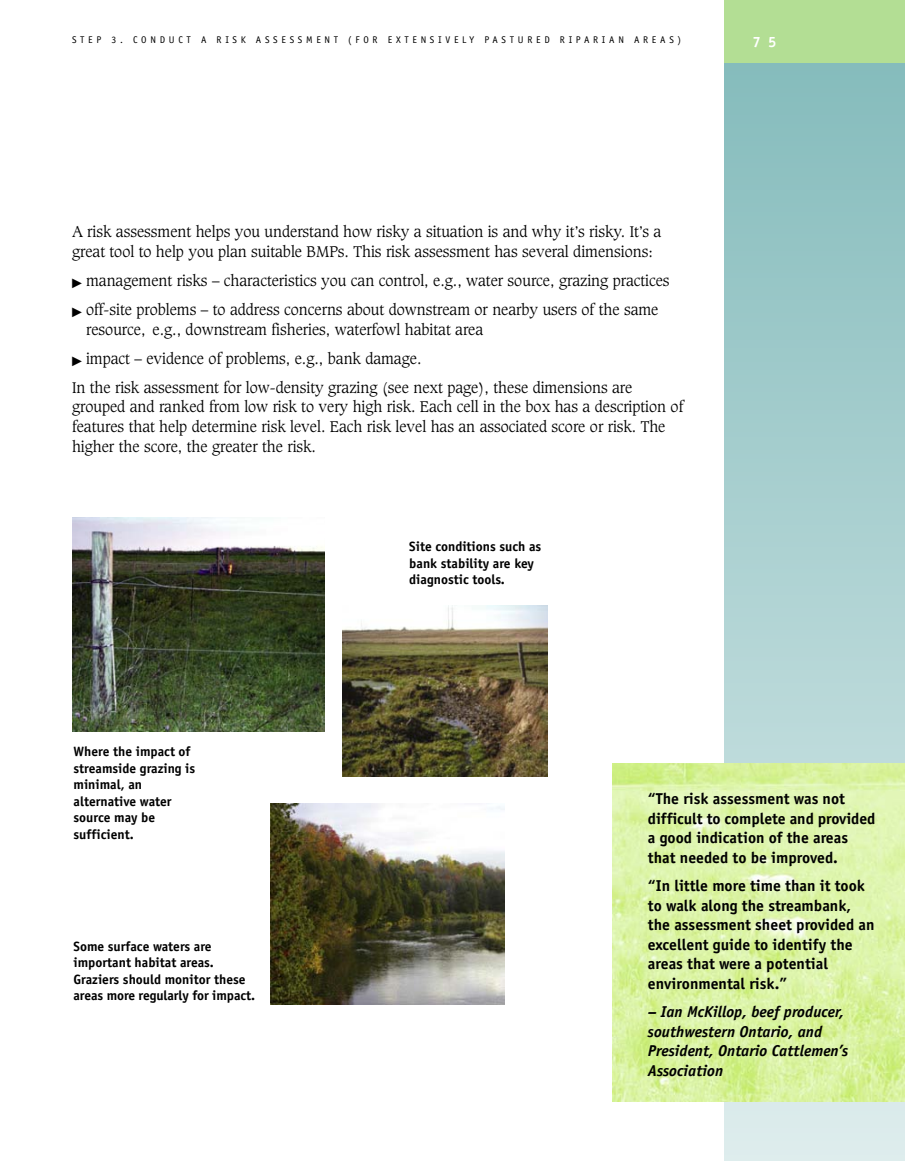
<style>
.page{position:relative;width:905px;height:1161px;background:#fff}
.page>*{position:absolute;margin:0;border:0;box-sizing:border-box;transform-origin:0 0}
.t1{font:700 15.75px/19.5px "Officina Sans";color:#000}
.t2{font:italic 700 15.75px/19.5px "Officina Sans";color:#000}
.t3{font:300 15px/19.8px "Caxton";color:#000}
.t4{font:700 15px "Officina Sans";color:#fff}
.t5{font:700 13.5px/16.5px "Officina Sans";color:#000}
.t6{font:9.75px "Officina Sans";letter-spacing:.38em;color:#000}
</style>
<div class="page">
<svg style="left:724px;top:63px;width:180px;height:1098px;background:#a6cece"></svg>
<div style="left:724px;top:0;width:180px;height:63px;background:#b3de94"></div>
<img style="left:72px;top:518px;width:252px;height:214px">
<img style="left:342px;top:605px;width:205px;height:172px">
<img style="left:270px;top:804px;width:234px;height:200px">
<img style="left:612px;top:764px;width:292px;height:337px">
<p class="t6" style="left:72px;top:36px;width:610px">STEP 3. CONDUCT A RISK ASSESSMENT (FOR EXTENSIVELY PASTURED RIPARIAN AREAS)</p>
<p class="t4" style="left:752px;top:36px;width:26px">7 5</p>
<p class="t3" style="left:72px;top:223px;width:591px">A risk assessment helps you understand how risky a situation is and why it’s risky. It’s a great tool to help you plan suitable BMPs. This risk assessment has several dimensions:</p>
<p class="t3" style="left:86px;top:267px;width:585px;line-height:28.8px">management risks – characteristics you can control, e.g., water source, grazing practices off-site problems – to address concerns about downstream or nearby users of the same</p>
<p class="t3" style="left:86px;top:321px;width:398px">resource, e.g., downstream fisheries, waterfowl habitat area</p>
<p class="t3" style="left:86px;top:349px;width:337px">impact – evidence of problems, e.g., bank damage.</p>
<p class="t3" style="left:72px;top:378px;width:562px">In the risk assessment for low-density grazing (see next page), these dimensions are</p>
<p class="t3" style="left:72px;top:398px;width:613px">grouped and ranked from low risk to very high risk. Each cell in the box has a description of features that help determine risk level. Each risk level has an associated score or risk. The higher the score, the greater the risk.</p>
<p class="t5" style="left:74px;top:745px;width:123px">Where the impact of streamside grazing is minimal, an alternative water source may be sufficient.</p>
<p class="t5" style="left:74px;top:939px;width:183px">Some surface waters are important habitat areas.<br>Graziers should monitor these areas more regularly for impact.</p>
<p class="t5" style="left:409px;top:540px;width:134px">Site conditions such as bank stability are key diagnostic tools.</p>
<p class="t1" style="left:648px;top:790px;width:229px">“The risk assessment was not difficult to complete and provided a good indication of the areas that needed to be improved.</p>
<p class="t1" style="left:648px;top:877px;width:228px">“In little more time than it took to walk along the streambank, the assessment sheet provided an excellent guide to identify the areas that were a potential environmental risk.”</p>
<p class="t2" style="left:648px;top:1003px;width:202px">– Ian McKillop, beef producer, southwestern Ontario, and<br>President, Ontario Cattlemen’s<br>Association</p>
</div>
